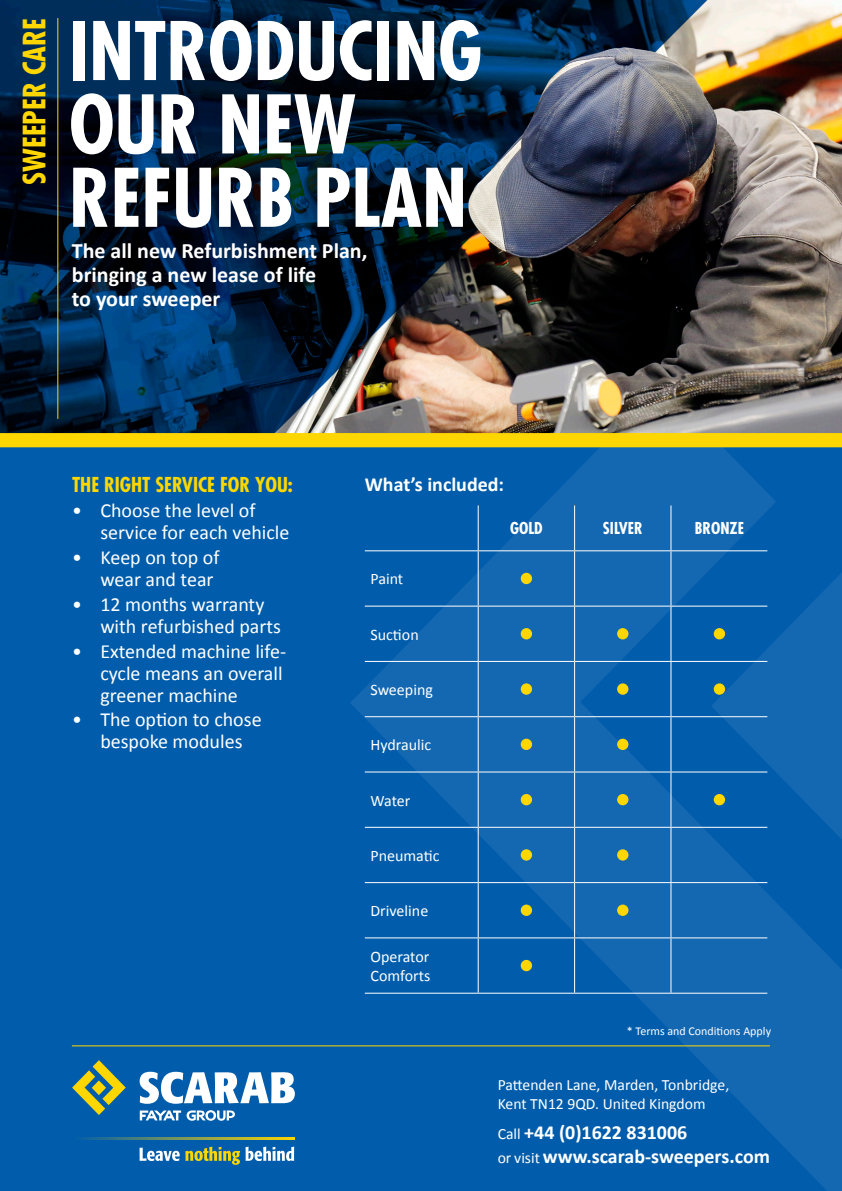
<style>
.page{position:relative;width:842px;height:1191px;background:#015dab}
.page>*{position:absolute;margin:0;border:0;box-sizing:border-box;transform-origin:0 0}
.t1{font:700 condensed 78.4px/73.4px "Futura";color:#fff}
.t2{font:700 condensed 30px "Futura";color:#fed702}
.t3{font:700 22px/24px "Calibri";color:#fff}
.t4{font:20px/22px "Calibri";color:#fff}
.t5{font:700 20px/24px "Calibri";color:#fff}
.t6{font:700 condensed 20px "Futura";color:#fed702}
.t7{font:16px/19.2px "Calibri";color:#fff}
.t8{font:700 condensed 16px "Futura";color:#fff}
.t9{font:15.6px/18.8px "Calibri";color:#fff}
.t10{font:12px "Calibri";color:#fff}
.s1{font-weight:400;font-size:15.6px}
</style>
<div class="page">
<svg style="left:350px;top:447px;width:492px;height:744px"></svg>
<img style="left:0;top:0;width:842px;height:433px">
<hr style="left:478px;top:505px;width:1px;height:45px;background:#fff">
<hr style="left:365px;top:550px;width:113px;height:1px;background:#fff">
<hr style="left:478px;top:550px;width:97px;height:1px;background:#fff">
<hr style="left:478px;top:551px;width:1px;height:54px;background:#fff">
<hr style="left:575px;top:550px;width:96px;height:1px;background:#fff">
<hr style="left:671px;top:550px;width:96px;height:1px;background:#fff">
<hr style="left:365px;top:605px;width:113px;height:1px;background:#fff">
<hr style="left:478px;top:605px;width:97px;height:1px;background:#fff">
<hr style="left:478px;top:606px;width:1px;height:55px;background:#fff">
<hr style="left:575px;top:605px;width:96px;height:1px;background:#fff">
<hr style="left:671px;top:605px;width:96px;height:1px;background:#fff">
<hr style="left:365px;top:661px;width:113px;height:1px;background:#fff">
<hr style="left:478px;top:661px;width:97px;height:1px;background:#fff">
<hr style="left:478px;top:662px;width:1px;height:54px;background:#fff">
<hr style="left:575px;top:661px;width:96px;height:1px;background:#fff">
<hr style="left:671px;top:661px;width:96px;height:1px;background:#fff">
<hr style="left:365px;top:716px;width:113px;height:1px;background:#fff">
<hr style="left:478px;top:716px;width:97px;height:1px;background:#fff">
<hr style="left:478px;top:717px;width:1px;height:54px;background:#fff">
<hr style="left:575px;top:716px;width:96px;height:1px;background:#fff">
<hr style="left:671px;top:716px;width:96px;height:1px;background:#fff">
<hr style="left:365px;top:771px;width:113px;height:1px;background:#fff">
<hr style="left:478px;top:771px;width:97px;height:1px;background:#fff">
<hr style="left:478px;top:772px;width:1px;height:55px;background:#fff">
<hr style="left:575px;top:771px;width:96px;height:1px;background:#fff">
<hr style="left:671px;top:771px;width:96px;height:1px;background:#fff">
<hr style="left:365px;top:827px;width:113px;height:1px;background:#fff">
<hr style="left:478px;top:827px;width:97px;height:1px;background:#fff">
<hr style="left:478px;top:828px;width:1px;height:54px;background:#fff">
<hr style="left:575px;top:827px;width:96px;height:1px;background:#fff">
<hr style="left:671px;top:827px;width:96px;height:1px;background:#fff">
<hr style="left:365px;top:882px;width:113px;height:1px;background:#fff">
<hr style="left:478px;top:882px;width:97px;height:1px;background:#fff">
<hr style="left:478px;top:883px;width:1px;height:54px;background:#fff">
<hr style="left:575px;top:882px;width:96px;height:1px;background:#fff">
<hr style="left:671px;top:882px;width:96px;height:1px;background:#fff">
<hr style="left:365px;top:937px;width:113px;height:1px;background:#fff">
<hr style="left:478px;top:937px;width:97px;height:1px;background:#fff">
<hr style="left:478px;top:938px;width:1px;height:54px;background:#fff">
<hr style="left:575px;top:937px;width:96px;height:1px;background:#fff">
<hr style="left:671px;top:937px;width:96px;height:1px;background:#fff">
<hr style="left:365px;top:992px;width:113px;height:1px;background:#fff">
<hr style="left:478px;top:992px;width:97px;height:1px;background:#fff">
<hr style="left:575px;top:992px;width:96px;height:1px;background:#fff">
<hr style="left:671px;top:992px;width:96px;height:1px;background:#fff">
<hr style="left:574px;top:505px;width:1px;height:45px;background:#fff">
<hr style="left:670px;top:505px;width:1px;height:45px;background:#fff">
<hr style="left:574px;top:551px;width:1px;height:54px;background:#fff">
<hr style="left:670px;top:551px;width:1px;height:54px;background:#fff">
<hr style="left:574px;top:606px;width:1px;height:55px;background:#fff">
<hr style="left:670px;top:606px;width:1px;height:55px;background:#fff">
<hr style="left:574px;top:662px;width:1px;height:54px;background:#fff">
<hr style="left:670px;top:662px;width:1px;height:54px;background:#fff">
<hr style="left:574px;top:717px;width:1px;height:54px;background:#fff">
<hr style="left:670px;top:717px;width:1px;height:54px;background:#fff">
<hr style="left:574px;top:772px;width:1px;height:55px;background:#fff">
<hr style="left:670px;top:772px;width:1px;height:55px;background:#fff">
<hr style="left:574px;top:828px;width:1px;height:54px;background:#fff">
<hr style="left:670px;top:828px;width:1px;height:54px;background:#fff">
<hr style="left:574px;top:883px;width:1px;height:54px;background:#fff">
<hr style="left:670px;top:883px;width:1px;height:54px;background:#fff">
<hr style="left:574px;top:938px;width:1px;height:54px;background:#fff">
<hr style="left:670px;top:938px;width:1px;height:54px;background:#fff">
<div style="left:521px;top:573px;width:11px;height:11px;background:#fed702;border-radius:50%"></div>
<div style="left:521px;top:628px;width:11px;height:11px;background:#fed702;border-radius:50%"></div>
<div style="left:617px;top:628px;width:11px;height:11px;background:#fed702;border-radius:50%"></div>
<div style="left:714px;top:628px;width:11px;height:11px;background:#fed702;border-radius:50%"></div>
<div style="left:521px;top:683px;width:11px;height:11px;background:#fed702;border-radius:50%"></div>
<div style="left:617px;top:683px;width:11px;height:11px;background:#fed702;border-radius:50%"></div>
<div style="left:714px;top:683px;width:11px;height:11px;background:#fed702;border-radius:50%"></div>
<div style="left:521px;top:738px;width:11px;height:12px;background:#fed702;border-radius:50%"></div>
<div style="left:617px;top:738px;width:11px;height:12px;background:#fed702;border-radius:50%"></div>
<div style="left:521px;top:794px;width:11px;height:11px;background:#fed702;border-radius:50%"></div>
<div style="left:617px;top:794px;width:11px;height:11px;background:#fed702;border-radius:50%"></div>
<div style="left:714px;top:794px;width:11px;height:11px;background:#fed702;border-radius:50%"></div>
<div style="left:521px;top:849px;width:11px;height:11px;background:#fed702;border-radius:50%"></div>
<div style="left:617px;top:849px;width:11px;height:11px;background:#fed702;border-radius:50%"></div>
<div style="left:521px;top:904px;width:11px;height:12px;background:#fed702;border-radius:50%"></div>
<div style="left:617px;top:904px;width:11px;height:12px;background:#fed702;border-radius:50%"></div>
<div style="left:521px;top:960px;width:11px;height:11px;background:#fed702;border-radius:50%"></div>
<div style="left:0;top:433px;width:842px;height:14px;background:#fed702"></div>
<hr style="left:57px;top:18px;width:1px;height:401px;background:#fed702">
<hr style="left:72px;top:1045px;width:698px;height:1px;background:#fed702">
<svg style="left:72px;top:1060px;width:54px;height:55px"></svg>
<svg style="left:140px;top:1071px;width:155px;height:32px"></svg>
<svg style="left:140px;top:1110px;width:41px;height:10px"></svg>
<svg style="left:187px;top:1110px;width:48px;height:10px"></svg>
<svg style="left:140px;top:1146px;width:154px;height:18px"></svg>
<hr style="left:72px;top:1137px;width:223px;height:2px;background:#fed702">
<p class="t2" style="left:16px;top:185px;width:169px;rotate:-90deg">SWEEPER CARE</p>
<p class="t1" style="left:69px;top:15px;width:415px">INTRODUCING<br>OUR NEW<br>REFURB PLAN</p>
<p class="t3" style="left:72px;top:238px;width:297px">The all new Refurbishment Plan, bringing a new lease of life<br>to your sweeper</p>
<p class="t6" style="left:72px;top:472px;width:222px">THE RIGHT SERVICE FOR YOU:</p>
<p class="t4" style="left:100px;top:498px;width:191px;text-indent:-28px">• Choose the level of service for each vehicle</p>
<p class="t4" style="left:72px;top:545px;width:149px;text-align:right">• Keep on top of wear and tear</p>
<p class="t4" style="left:100px;top:592px;width:182px;text-indent:-28px">• 12 months warranty with refurbished parts</p>
<p class="t4" style="left:100px;top:639px;width:187px;text-indent:-28px">• Extended machine life&shy;cycle means an overall greener machine</p>
<p class="t4" style="left:72px;top:708px;width:191px;text-align:center">• The option to chose bespoke modules</p>
<p class="t5" style="left:365px;top:472px;width:141px">What’s included:</p>
<p class="t7" style="left:370px;top:569px;width:34px">Paint</p>
<p class="t7" style="left:370px;top:624px;width:50px">Suction</p>
<p class="t7" style="left:370px;top:679px;width:64px">Sweeping</p>
<p class="t7" style="left:370px;top:734px;width:62px">Hydraulic</p>
<p class="t7" style="left:370px;top:790px;width:41px">Water</p>
<p class="t7" style="left:370px;top:845px;width:71px">Pneumatic</p>
<p class="t7" style="left:370px;top:900px;width:59px">Driveline</p>
<p class="t7" style="left:370px;top:946px;width:61px">Operator<br>Comforts</p>
<p class="t8" style="left:510px;top:518px;width:34px">GOLD</p>
<p class="t8" style="left:603px;top:518px;width:41px">SILVER</p>
<p class="t8" style="left:695px;top:518px;width:51px">BRONZE</p>
<p class="t10" style="left:627px;top:1023px;width:146px">* Terms and Conditions Apply</p>
<p class="t9" style="left:498px;top:1075px;width:233px">Pattenden Lane, Marden, Tonbridge,<br>Kent TN12 9QD. United Kingdom</p>
<p class="t5" style="left:498px;top:1119px;width:274px"><span class="s1">Call</span> +44 (0)1622 831006<br><span class="s1">or visit</span> www.scarab-sweepers.com</p>
</div>
